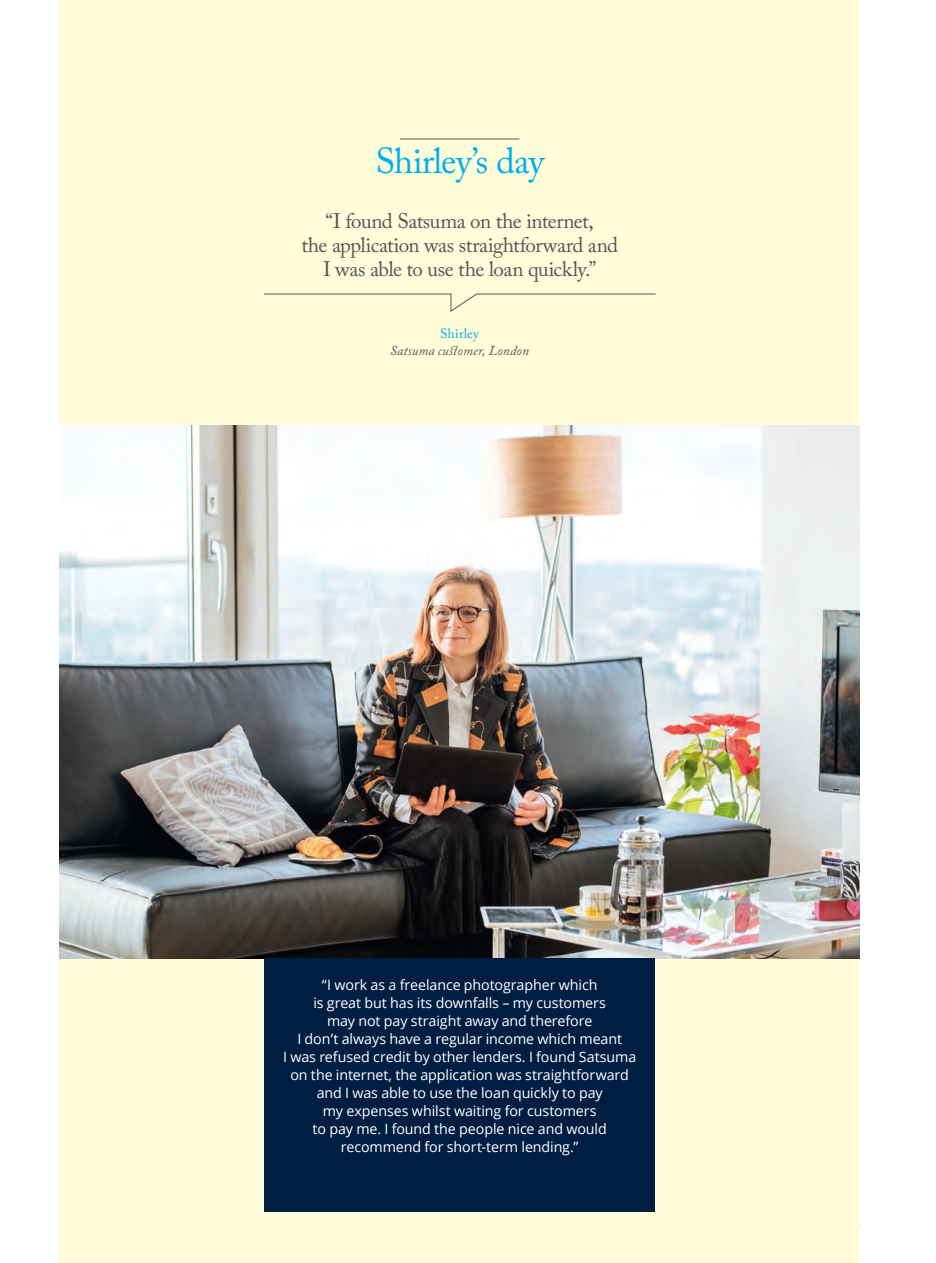
<style>
.page{position:relative;width:936px;height:1263px;background:#fff}
.page>*{position:absolute;margin:0;border:0;box-sizing:border-box;transform-origin:0 0}
.t1{font:36px "Adobe Caslon Pro";letter-spacing:-.025em;color:#00aeef}
.t2{font:21px/24px "Adobe Caslon Pro";letter-spacing:-.025em;color:#54555a;text-align:center}
.t3{font:14.25px/18px "Open Sans";letter-spacing:-.005em;color:#fff;text-align:center}
.t4{font:italic 13.5px "Adobe Caslon Pro";letter-spacing:.01em;color:#54555a}
.t5{font:13.5px "Adobe Caslon Pro";letter-spacing:.01em;color:#00aeef}
</style>
<div class="page">
<div style="left:60px;top:0;width:799px;height:1263px;background:#fffcda"></div>
<img style="left:60px;top:425px;width:799px;height:533px">
<div style="left:264px;top:958px;width:391px;height:254px;background:#001e41"></div>
<hr style="left:400px;top:139px;width:119px;height:1px;background:#54555a">
<svg style="left:264px;top:294px;width:392px;height:18px"></svg>
<h1 class="t1" style="left:375px;top:140px;width:170px">Shirley’s day</h1>
<h2 class="t2" style="left:301px;top:209px;width:318px">“I found Satsuma on the internet,<br>the application was straightforward and<br>I was able to use the loan quickly.”</h2>
<p class="t5" style="left:440px;top:326px;width:40px">Shirley</p>
<p class="t4" style="left:390px;top:342px;width:140px">Satsuma customer, London</p>
<p class="t3" style="left:283px;top:976px;width:354px">“I work as a freelance photographer which<br>is great but has its downfalls – my customers<br>may not pay straight away and therefore<br>I don’t always have a regular income which meant<br>I was refused credit by other lenders. I found Satsuma on the internet, the application was straightforward and I was able to use the loan quickly to pay<br>my expenses whilst waiting for customers<br>to pay me. I found the people nice and would recommend for short-term lending.”</p>
</div>
